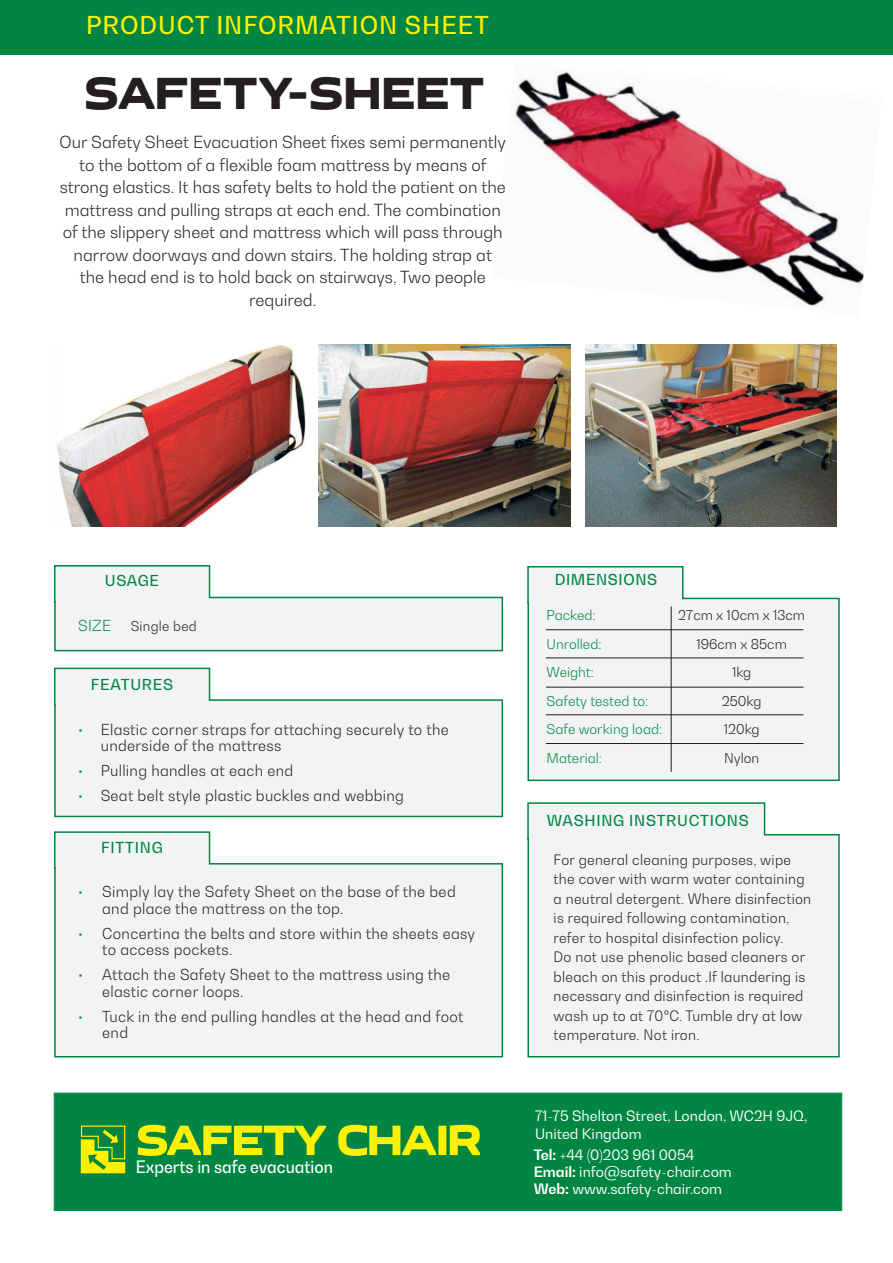
<style>
.page{position:relative;width:893px;height:1263px;background:#fff}
.page>*{position:absolute;margin:0;border:0;box-sizing:border-box;transform-origin:0 0}
.t1{font:46.5px "Get Vo IP Grotesque";letter-spacing:-.03em;color:#231f20}
.t2{font:500 24.45px "Bw Gradual";letter-spacing:.04em;color:#fff101}
.t3{font:500 16.95px "Bw Gradual";color:#fff;scale:.93 1}
.t4{font:300 16.5px/22.5px "Bw Gradual";color:#231f20;text-align:center}
.t5{font:300 15px/16.5px "Bw Gradual";letter-spacing:.02em;color:#231f20}
.t6{font:500 15px "Bw Gradual";letter-spacing:.05em;color:#008642}
.t7{font:300 15px "Bw Gradual";color:#008642}
.t8{font:300 14.25px/19.5px "Bw Gradual";letter-spacing:.02em;color:#231f20}
.t9{font:14.25px/17.1px "Bw Gradual";color:#fff}
.t10{font:300 13.5px "Bw Gradual";color:#008642}
.t11{font:300 13.5px "Bw Gradual";color:#231f20}
.t12{font:300 13.5px "Bw Gradual";letter-spacing:.02em;color:#231f20}
.s1{color:#008642}
.s2{font-weight:700}
</style>
<div class="page">
<div style="left:527px;top:802px;width:313px;height:256px;background:#f2f3f4"></div>
<svg style="left:527px;top:566px;width:313px;height:216px"></svg>
<svg style="left:54px;top:831px;width:450px;height:227px"></svg>
<svg style="left:54px;top:667px;width:450px;height:151px"></svg>
<svg style="left:54px;top:565px;width:450px;height:87px"></svg>
<img style="left:515px;top:70px;width:349px;height:237px">
<hr style="left:671px;top:606px;width:1px;height:166px;background:#231f20">
<hr style="left:546px;top:629px;width:257px;height:1px;background:#231f20">
<hr style="left:546px;top:657px;width:257px;height:1px;background:#231f20">
<hr style="left:546px;top:687px;width:257px;height:1px;background:#231f20">
<hr style="left:546px;top:714px;width:257px;height:1px;background:#231f20">
<div style="left:54px;top:1093px;width:788px;height:118px;background:#008642;border:1px solid #008642"></div>
<svg style="left:138px;top:1125px;width:342px;height:31px"></svg>
<svg style="left:80px;top:1125px;width:46px;height:48px"></svg>
<div style="left:0;top:0;width:893px;height:54px;background:#008642"></div>
<img style="left:57px;top:344px;width:248px;height:183px">
<img style="left:319px;top:344px;width:251px;height:183px">
<img style="left:585px;top:344px;width:252px;height:183px">
<hr style="left:546px;top:743px;width:257px;height:1px;background:#231f20">
<h2 class="t2" style="left:86px;top:9px;width:404px">PRODUCT INFORMATION SHEET</h2>
<h1 class="t1" style="left:84px;top:66px;width:402px">SAFETY-SHEET</h1>
<p class="t4" style="left:60px;top:131px;width:448px">Our Safety Sheet Evacuation Sheet fixes semi permanently to the bottom of a flexible foam mattress by means of strong elastics. It has safety belts to hold the patient on the mattress and pulling straps at each end. The combination of the slippery sheet and mattress which will pass through narrow doorways and down stairs. The holding strap at the head end is to hold back on stairways, Two people required.</p>
<p class="t6" style="left:105px;top:571px;width:56px">USAGE</p>
<p class="t7" style="left:78px;top:615px;width:34px">SIZE</p>
<p class="t12" style="left:131px;top:617px;width:68px">Single bed</p>
<p class="t6" style="left:91px;top:675px;width:84px">FEATURES</p>
<p class="t5" style="left:101px;top:721px;width:350px;text-indent:-23px"><span class="s1">•</span> Elastic corner straps for attaching securely to the underside of the mattress</p>
<p class="t5" style="left:78px;top:762px;width:217px"><span class="s1">•</span> Pulling handles at each end</p>
<p class="t5" style="left:78px;top:787px;width:327px"><span class="s1">•</span> Seat belt style plastic buckles and webbing</p>
<p class="t6" style="left:101px;top:837px;width:63px">FITTING</p>
<p class="t5" style="left:102px;top:883px;width:355px;text-indent:-24px"><span class="s1">•</span> Simply lay the Safety Sheet on the base of the bed and place the mattress on the top.</p>
<p class="t5" style="left:102px;top:925px;width:374px;text-indent:-24px"><span class="s1">•</span> Concertina the belts and store within the sheets easy to access pockets.</p>
<p class="t5" style="left:102px;top:966px;width:350px;text-indent:-24px"><span class="s1">•</span> Attach the Safety Sheet to the mattress using the elastic corner loops.</p>
<p class="t5" style="left:102px;top:1008px;width:363px;text-indent:-24px"><span class="s1">•</span> Tuck in the end pulling handles at the head and foot end</p>
<p class="t6" style="left:555px;top:569px;width:104px">DIMENSIONS</p>
<p class="t10" style="left:547px;top:607px;width:50px">Packed:</p>
<p class="t11" style="left:678px;top:607px;width:128px">27cm x 10cm x 13cm</p>
<p class="t10" style="left:547px;top:635px;width:56px">Unrolled:</p>
<p class="t11" style="left:696px;top:635px;width:92px">196cm x 85cm</p>
<p class="t10" style="left:547px;top:664px;width:49px">Weight:</p>
<p class="t11" style="left:732px;top:664px;width:21px">1kg</p>
<p class="t10" style="left:547px;top:692px;width:103px">Safety tested to:</p>
<p class="t11" style="left:722px;top:692px;width:41px">250kg</p>
<p class="t10" style="left:547px;top:721px;width:117px">Safe working load:</p>
<p class="t11" style="left:724px;top:721px;width:37px">120kg</p>
<p class="t10" style="left:547px;top:749px;width:57px">Material:</p>
<p class="t11" style="left:724px;top:749px;width:37px">Nylon</p>
<p class="t6" style="left:547px;top:811px;width:203px">WASHING INSTRUCTIONS</p>
<p class="t8" style="left:554px;top:850px;width:259px">For general cleaning purposes, wipe the cover with warm water containing a neutral detergent. Where disinfection is required following contamination, refer to hospital disinfection policy.<br>Do not use phenolic based cleaners or bleach on this product .If laundering is necessary and disinfection is required wash up to at 70ºC. Tumble dry at low temperature. Not iron.</p>
<p class="t9" style="left:535px;top:1107px;width:274px">71-75 Shelton Street, London, WC2H 9JQ,<br>United Kingdom</p>
<p class="t3" style="left:136px;top:1156px;width:214px">Experts in safe evacuation</p>
<p class="t9" style="left:534px;top:1146px;width:200px"><span class="s2">Tel:</span> +44 (0)203 961 0054<br><span class="s2">Email:</span> info@safety-chair.com<br><span class="s2">Web:</span> www.safety-chair.com</p>
</div>
